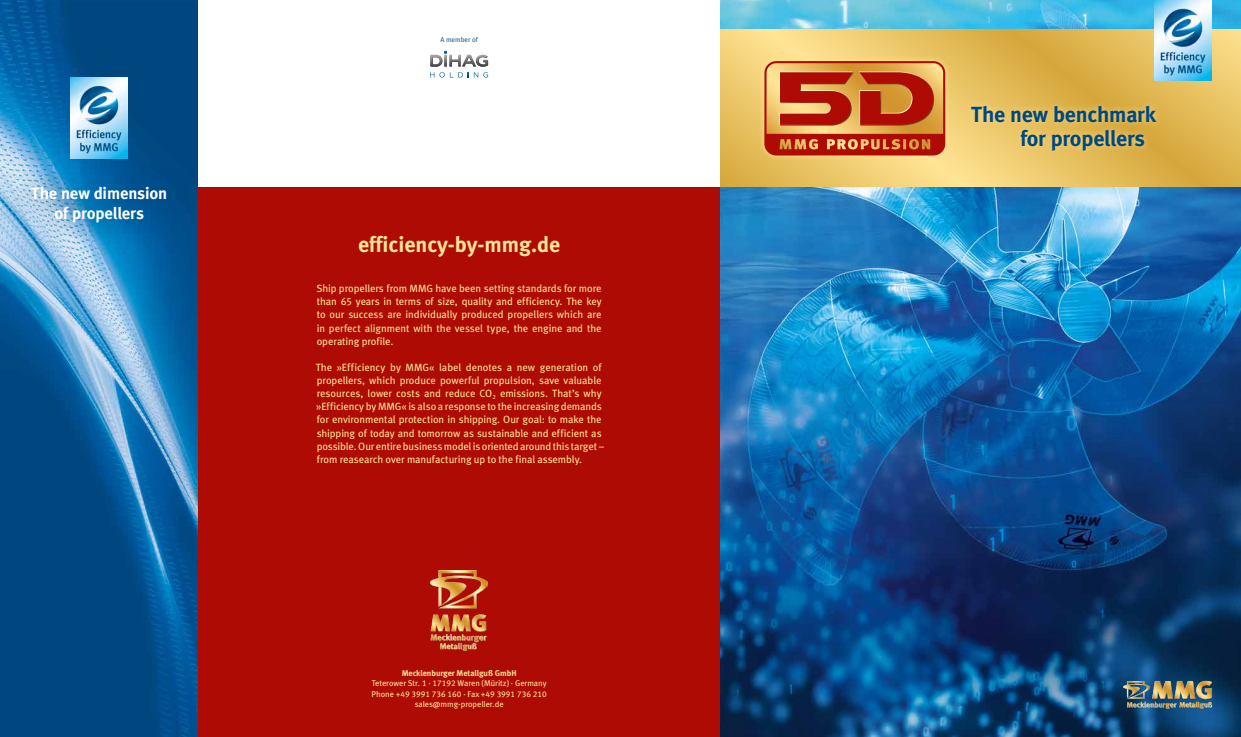
<style>
.page{position:relative;width:1241px;height:737px;background:#fff}
.page>*{position:absolute;margin:0;border:0;box-sizing:border-box;transform-origin:0 0}
.t1{font:21.88px/24.5px "Meta Bold LF";letter-spacing:-.01em;color:#00487e}
.t2{font:21.88px "Meta Bold LF";color:#ffe596}
.t3{font:16.62px/19.8px "Meta Bold LF";letter-spacing:-.01em;color:#fff;text-align:center}
.t4{font:10.5px/13.1px "Meta Book LF";letter-spacing:-.005em;color:#ffe596;text-align:justify}
.t5{font:8.31px/10.5px "Meta Book LF";color:#ffe596;text-align:center}
.t6{font:8.31px "Meta Bold LF";letter-spacing:-.005em;color:#ffe596}
.t7{font:7px "Meta Book LF";color:#1c6396}
</style>
<div class="page">
<img style="left:719px;top:0;width:521px;height:737px">
<img style="left:0;top:0;width:198px;height:737px">
<div style="left:198px;top:186px;width:521px;height:551px;background:#ae0b05"></div>
<img style="left:430px;top:570px;width:57px;height:80px">
<img style="left:71px;top:77px;width:57px;height:81px">
<svg style="left:719px;top:30px;width:521px;height:156px;background:#e6c060"></svg>
<img style="left:1153px;top:0;width:57px;height:81px">
<div style="left:757px;top:54px;width:194px;height:108px;background:#ffe596;opacity:.75"></div>
<svg style="left:764px;top:61px;width:181px;height:94px;background:#c85e30"></svg>
<div style="left:9px;top:163px;width:181px;height:82px;background:#00487e;opacity:.6"></div>
<img style="left:1118px;top:673px;width:99px;height:42px">
<div style="left:964px;top:99px;width:198px;height:58px;background:#ffe596;opacity:.75"></div>
<svg style="left:430px;top:51px;width:58px;height:26px"></svg>
<h2 class="t3" style="left:31px;top:183px;width:137px">The new dimension of propellers</h2>
<p class="t7" style="left:440px;top:35px;width:39px">A member of</p>
<h1 class="t2" style="left:358px;top:231px;width:203px">efficiency-by-mmg.de</h1>
<p class="t4" style="left:316px;top:281px;width:287px">Ship propellers from MMG have been setting standards for more than 65 years in terms of size, quality and efficiency. The key to our success are individually produced propellers which are in perfect alignment with the vessel type, the engine and the operating profile.</p>
<p class="t4" style="left:316px;top:360px;width:290px;text-align:left">The »Efficiency by MMG« label denotes a new generation of propellers, which produce powerful propulsion, save valuable resources, lower costs and reduce CO<sub>2</sub> emissions. That’s why »Efficiency by MMG« is also a response to the increasing demands for environmental protection in shipping. Our goal: to make the shipping of today and tomorrow as sustainable and efficient as possible. Our entire business model is oriented around this target – from reasearch over manufacturing up to the final assembly.</p>
<p class="t6" style="left:401px;top:667px;width:116px">Mecklenburger Metallguß GmbH</p>
<p class="t5" style="left:371px;top:678px;width:177px">Teterower Str. 1 · 17192 Waren (Müritz) · Germany<br>Phone +49 3991 736 160 · Fax +49 3991 736 210 sales@mmg-propeller.de</p>
<h1 class="t1" style="left:1020px;top:101px;width:137px;text-indent:-49px">The new benchmark for propellers</h1>
</div>
